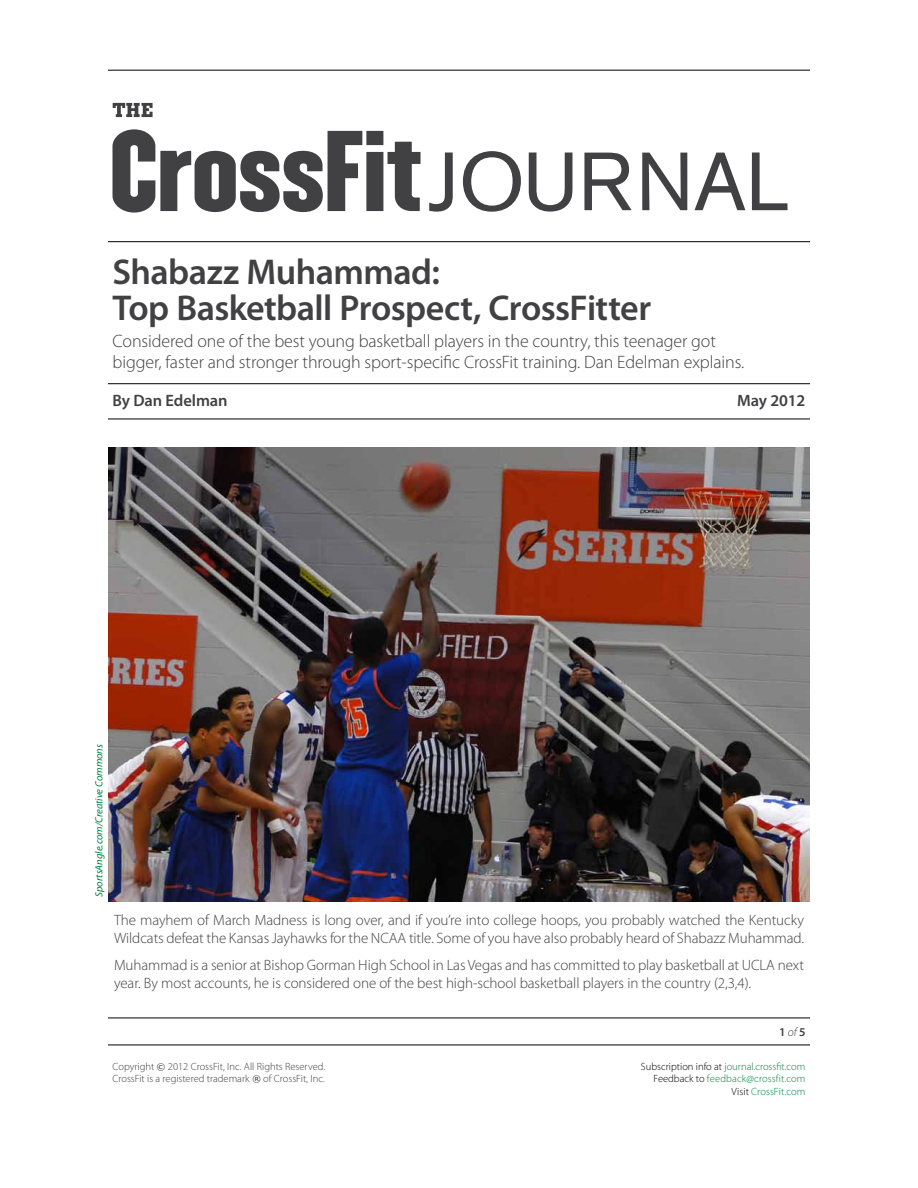
<style>
.page{position:relative;width:918px;height:1188px;background:#fff}
.page>*{position:absolute;margin:0;border:0;box-sizing:border-box;transform-origin:0 0}
.t1{font:600 36px/36px "Myriad Pro";letter-spacing:-.015em;color:#414042}
.t2{font:300 18px/21px "Myriad Pro";letter-spacing:-.005em;color:#414042}
.t3{font:600 16.5px "Myriad Pro";letter-spacing:-.005em;color:#414042}
.t4{font:300 15px/18px "Myriad Pro";letter-spacing:-.005em;color:#414042}
.t5{font:600 12px "Myriad Pro";color:#414042}
.t6{font:300 10.5px/12.6px "Myriad Pro";color:#414042}
.t7{font:300 10.5px/12.6px "Myriad Pro";color:#00853f;text-align:right}
.t8{font:italic 10.5px "Myriad Pro";letter-spacing:-.005em;color:#00853f}
.s1{font-weight:300;font-style:italic}
.s2{font-family:"Verdana";font-weight:400;font-size:9px}
.s3{color:#000}
</style>
<div class="page">
<hr style="left:108px;top:1018px;width:702px;height:1px;background:#000">
<hr style="left:108px;top:1045px;width:702px;height:1px;background:#000">
<svg style="left:112px;top:129px;width:309px;height:84px"></svg>
<svg style="left:113px;top:103px;width:40px;height:14px"></svg>
<svg style="left:429px;top:153px;width:24px;height:59px"></svg>
<svg style="left:463px;top:151px;width:58px;height:61px"></svg>
<svg style="left:529px;top:153px;width:43px;height:59px"></svg>
<svg style="left:584px;top:153px;width:48px;height:57px"></svg>
<svg style="left:642px;top:153px;width:45px;height:57px"></svg>
<svg style="left:695px;top:153px;width:50px;height:57px"></svg>
<svg style="left:752px;top:153px;width:36px;height:57px"></svg>
<hr style="left:108px;top:383px;width:702px;height:1px;background:#000">
<hr style="left:108px;top:419px;width:702px;height:1px;background:#000">
<hr style="left:108px;top:241px;width:702px;height:1px;background:#000">
<hr style="left:108px;top:70px;width:702px;height:1px;background:#000">
<img style="left:108px;top:448px;width:702px;height:453px">
<h1 class="t1" style="left:112px;top:255px;width:540px">Shabazz Muhammad:<br>Top Basketball Prospect, CrossFitter</h1>
<p class="t2" style="left:112px;top:331px;width:633px">Considered one of the best young basketball players in the country, this teenager got bigger, faster and stronger through sport-specific CrossFit training. Dan Edelman explains.</p>
<p class="t3" style="left:112px;top:392px;width:117px">By Dan Edelman</p>
<p class="t3" style="left:737px;top:392px;width:70px">May 2012</p>
<p class="t8" style="left:93px;top:897px;width:154px;rotate:-90deg">SportsAngle.com/Creative Commons</p>
<p class="t4" style="left:114px;top:912px;width:692px">The mayhem of March Madness is long over, and if you’re into college hoops, you probably watched the Kentucky<br>Wildcats defeat the Kansas Jayhawks for the NCAA title. Some of you have also probably heard of Shabazz Muhammad.</p>
<p class="t4" style="left:114px;top:957px;width:692px">Muhammad is a senior at Bishop Gorman High School in Las Vegas and has committed to play basketball at UCLA next year. By most accounts, he is considered one of the best high-school basketball players in the country (2,3,4).</p>
<p class="t5" style="left:779px;top:1025px;width:28px">1 <span class="s1">of</span> 5</p>
<p class="t6" style="left:112px;top:1060px;width:214px">Copyright <span class="s2">©</span> 2012 CrossFit, Inc. All Rights Reserved.<br>CrossFit is a registered trademark <span class="s2">®</span> of CrossFit, Inc.</p>
<p class="t7" style="left:641px;top:1060px;width:166px"><span class="s3">Subscription info at</span> journal.crossfit.com<br><span class="s3">Feedback to</span> feedback@crossfit.com<br><span class="s3">Visit</span> CrossFit.com</p>
</div>
